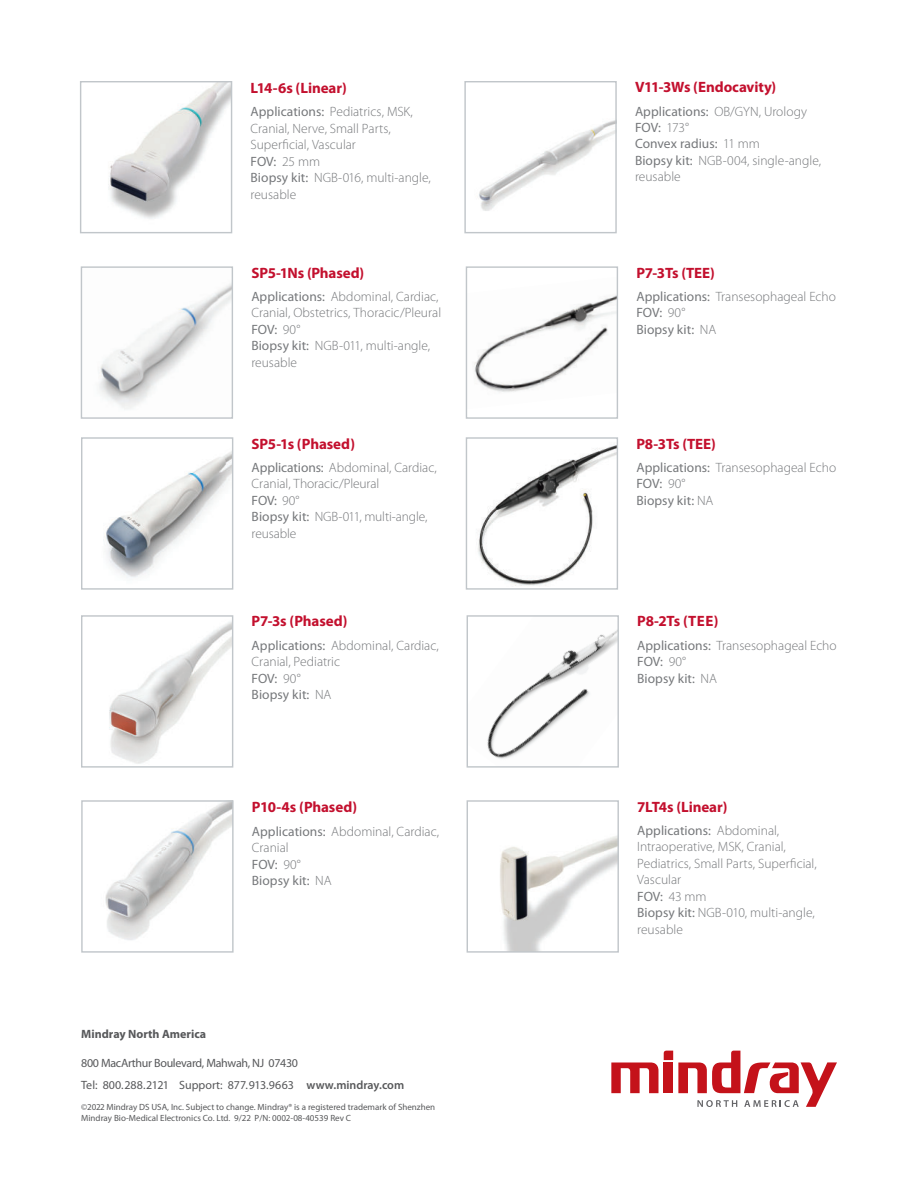
<style>
.page{position:relative;width:918px;height:1188px;background:#fff}
.page>*{position:absolute;margin:0;border:0;box-sizing:border-box;transform-origin:0 0}
.t1{font:700 15px "Myriad Pro";letter-spacing:-.01em;color:#c3102e}
.t2{font:300 13.5px/16.5px "Myriad Pro";color:#76787b}
.t3{font:13.5px/16.5px "Myriad Pro";letter-spacing:.005em;color:#76787b}
.t4{font:12px/21.6px "Myriad Pro";letter-spacing:-.025em;color:#57585a}
.t5{font:700 12px "Myriad Pro";color:#57585a}
.t6{font:9px/10.8px "Myriad Pro";color:#57585a}
.s1{font-weight:400}
.s2{font-weight:600}
.s3{font-weight:300}
</style>
<div class="page">
<img style="left:105px;top:802px;width:127px;height:138px">
<div style="left:81px;top:800px;width:153px;height:153px;border:1px solid #c1c6ca"></div>
<img style="left:103px;top:452px;width:128px;height:126px">
<div style="left:81px;top:437px;width:152px;height:153px;border:1px solid #c1c6ca"></div>
<img style="left:478px;top:445px;width:138px;height:141px">
<div style="left:466px;top:437px;width:152px;height:153px;border:1px solid #c1c6ca"></div>
<img style="left:99px;top:283px;width:132px;height:126px">
<div style="left:81px;top:266px;width:152px;height:153px;border:1px solid #c1c6ca"></div>
<img style="left:474px;top:295px;width:142px;height:97px">
<div style="left:466px;top:266px;width:152px;height:153px;border:1px solid #c1c6ca"></div>
<svg style="left:611px;top:1051px;width:226px;height:56px"></svg>
<img style="left:108px;top:83px;width:122px;height:136px">
<div style="left:80px;top:81px;width:152px;height:152px;border:1px solid #c1c6ca"></div>
<img style="left:479px;top:120px;width:136px;height:91px">
<div style="left:464px;top:81px;width:153px;height:152px;border:1px solid #c1c6ca"></div>
<img style="left:109px;top:621px;width:122px;height:143px">
<div style="left:81px;top:615px;width:152px;height:153px;border:1px solid #c1c6ca"></div>
<img style="left:500px;top:836px;width:117px;height:115px">
<div style="left:467px;top:800px;width:152px;height:153px;border:1px solid #c1c6ca"></div>
<img style="left:487px;top:630px;width:130px;height:129px">
<div style="left:467px;top:615px;width:152px;height:153px;border:1px solid #c1c6ca"></div>
<p class="t1" style="left:251px;top:82px;width:98px">L14-6s (Linear)</p>
<p class="t2" style="left:251px;top:105px;width:182px"><span class="s1">Applications:</span> Pediatrics, MSK,<br>Cranial, Nerve, Small Parts,<br>Superficial, Vascular<br><span class="s1">FOV:</span> 25 mm<br><span class="s1">Biopsy kit:</span> NGB-016, multi-angle, reusable</p>
<p class="t1" style="left:251px;top:267px;width:114px">SP5-1Ns (Phased)</p>
<p class="t2" style="left:251px;top:289px;width:191px"><span class="s1">Applications:</span> Abdominal, Cardiac,<br>Cranial, Obstetrics, Thoracic/Pleural<br><span class="s1">FOV:</span> 90°<br><span class="s1">Biopsy kit:</span> NGB-011, multi-angle, reusable</p>
<p class="t1" style="left:252px;top:438px;width:105px">SP5-1s (Phased)</p>
<p class="t2" style="left:252px;top:460px;width:187px"><span class="s1">Applications:</span> Abdominal, Cardiac,<br>Cranial, Thoracic/Pleural<br><span class="s1">FOV:</span> 90°<br><span class="s1">Biopsy kit:</span> NGB-011, multi-angle, reusable</p>
<p class="t1" style="left:252px;top:616px;width:98px">P7-3s (Phased)</p>
<p class="t2" style="left:252px;top:638px;width:189px"><span class="s1">Applications:</span> Abdominal, Cardiac,<br>Cranial, Pediatric<br><span class="s1">FOV:</span> 90°<br><span class="s1">Biopsy kit:</span> NA</p>
<p class="t1" style="left:252px;top:802px;width:107px">P10-4s (Phased)</p>
<p class="t2" style="left:252px;top:824px;width:189px"><span class="s1">Applications:</span> Abdominal, Cardiac,<br>Cranial<br><span class="s1">FOV:</span> 90°<br><span class="s1">Biopsy kit:</span> NA</p>
<p class="t5" style="left:81px;top:1030px;width:126px">Mindray North America</p>
<p class="t4" style="left:81px;top:1053px;width:325px">800 MacArthur Boulevard, Mahwah, NJ 07430<br>Tel: 800.288.2121 Support: 877.913.9663 <span class="s2">www.mindray.com</span></p>
<p class="t6" style="left:81px;top:1102px;width:356px">©2022 Mindray DS USA, Inc. Subject to change. Mindray® is a registered trademark of Shenzhen<br>Mindray Bio-Medical Electronics Co. Ltd. 9/22 P/N: 0002-08-40539 Rev C</p>
<p class="t1" style="left:635px;top:82px;width:143px">V11-3Ws (Endocavity)</p>
<p class="t2" style="left:635px;top:104px;width:188px"><span class="s1">Applications:</span> OB/GYN, Urology<br><span class="s1">FOV:</span> 173°<br><span class="s1">Convex radius:</span> 11 mm<br><span class="s1">Biopsy kit:</span> NGB-004, single-angle, reusable</p>
<p class="t1" style="left:636px;top:267px;width:80px">P7-3Ts (TEE)</p>
<p class="t3" style="left:636px;top:289px;width:201px">Applications: <span class="s3">Transesophageal Echo<br></span>FOV: <span class="s3">90°<br></span>Biopsy kit: <span class="s3">NA</span></p>
<p class="t1" style="left:636px;top:438px;width:81px">P8-3Ts (TEE)</p>
<p class="t3" style="left:636px;top:460px;width:201px">Applications: <span class="s3">Transesophageal Echo<br></span>FOV: <span class="s3">90°<br></span>Biopsy kit: <span class="s3">NA</span></p>
<p class="t1" style="left:637px;top:616px;width:83px">P8-2Ts (TEE)</p>
<p class="t3" style="left:637px;top:638px;width:201px">Applications: <span class="s3">Transesophageal Echo<br></span>FOV: <span class="s3">90°<br></span>Biopsy kit: <span class="s3">NA</span></p>
<p class="t1" style="left:637px;top:801px;width:92px">7LT4s (Linear)</p>
<p class="t2" style="left:637px;top:823px;width:181px"><span class="s1">Applications:</span> Abdominal,<br>Intraoperative, MSK, Cranial,<br>Pediatrics, Small Parts, Superficial,<br>Vascular<br><span class="s1">FOV:</span> 43 mm<br><span class="s1">Biopsy kit:</span> NGB-010, multi-angle, reusable</p>
</div>
